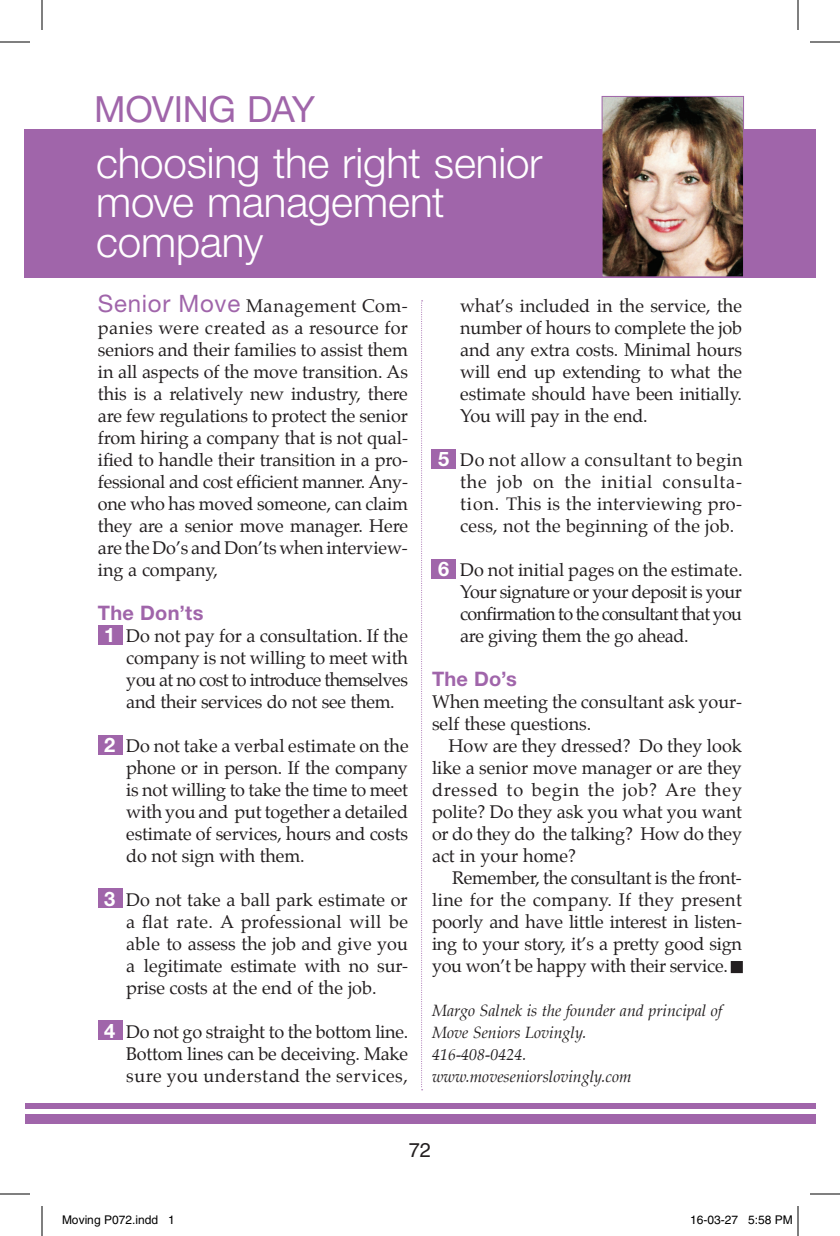
<style>
.page{position:relative;width:840px;height:1236px;background:#fff}
.page>*{position:absolute;margin:0;border:0;box-sizing:border-box;transform-origin:0 0}
.t1{font:300 42.2px/39.4px "Helvetica Neue LT Std";letter-spacing:-.005em;color:#fff}
.t2{font:36.2px "Helvetica Neue LT Std";letter-spacing:-.01em;color:#a065aa}
.t3{font:700 20px "Helvetica Neue LT Std";letter-spacing:.015em;color:#a065aa}
.t4{font:20px "Helvetica";color:#231f20}
.t5{font:18px/22px "Palatino";letter-spacing:-.01em;color:#231f20;text-align:justify}
.t6{font:italic 16px/22px "Palatino";color:#231f20}
.t7{font:12px "Helvetica";color:#000}
.s1{font-family:"Helvetica Neue LT Std";font-size:24px;color:#a065aa}
.s2{font-family:"Helvetica Neue LT Std";font-weight:700;font-size:20px;color:#fff}
</style>
<div class="page">
<div style="left:98px;top:1021px;width:25px;height:19px;background:#a065aa"></div>
<div style="left:98px;top:889px;width:25px;height:19px;background:#a065aa"></div>
<div style="left:98px;top:626px;width:25px;height:19px;background:#a065aa"></div>
<div style="left:98px;top:736px;width:25px;height:19px;background:#a065aa"></div>
<div style="left:431px;top:449px;width:25px;height:20px;background:#a065aa"></div>
<div style="left:431px;top:560px;width:25px;height:19px;background:#a065aa"></div>
<div style="left:24px;top:129px;width:792px;height:148px;background:#a065aa"></div>
<div style="left:26px;top:1114px;width:790px;height:10px;background:#a065aa"></div>
<div style="left:26px;top:1104px;width:790px;height:5px;background:#a065aa"></div>
<img style="left:604px;top:98px;width:138px;height:177px">
<div style="left:602px;top:96px;width:142px;height:181px;border:1px solid #a065aa"></div>
<div style="left:731px;top:961px;width:12px;height:12px;border:4px solid #231f20"></div>
<svg style="left:421px;top:301px;width:2px;height:789px"></svg>
<hr style="left:0;top:42px;width:30px;height:1px;background:#000">
<hr style="left:810px;top:42px;width:30px;height:1px;background:#000">
<hr style="left:0;top:1194px;width:30px;height:1px;background:#000">
<hr style="left:810px;top:1194px;width:30px;height:1px;background:#000">
<hr style="left:42px;top:0;width:1px;height:30px;background:#000">
<hr style="left:42px;top:1206px;width:1px;height:30px;background:#000">
<hr style="left:798px;top:0;width:1px;height:30px;background:#000">
<hr style="left:798px;top:1206px;width:1px;height:30px;background:#000">
<div style="left:113px;top:1216px;width:5px;height:8px;border:1px solid #fff;border-radius:50%"></div>
<div style="left:112px;top:1215px;width:7px;height:10px;border:1px solid #fff;border-radius:50%"></div>
<p class="t2" style="left:94px;top:87px;width:223px">MOVING DAY</p>
<p class="t1" style="left:96px;top:142px;width:448px">choosing the right senior move management company</p>
<p class="t5" style="left:98px;top:295px;width:312px"><span class="s1">Senior Move</span> Management Com&shy;panies were created as a resource for seniors and their families to assist them in all aspects of the move transition. As this is a relatively new industry, there are few regulations to protect the senior from hiring a company that is not qual&shy;ified to handle their transition in a pro&shy;fessional and cost efficient manner. Any&shy;one who has moved someone, can claim they are a senior move manager. Here are the Do’s and Don’ts when interview&shy;ing a company,</p>
<p class="t3" style="left:98px;top:601px;width:107px">The Don’ts</p>
<p class="t5" style="left:126px;top:625px;width:284px;text-indent:-22px"><span class="s2">1</span> Do not pay for a consultation. If the company is not willing to meet with you at no cost to introduce themselves and their services do not see them.</p>
<p class="t5" style="left:126px;top:735px;width:284px;text-indent:-22px"><span class="s2">2</span> Do not take a verbal estimate on the phone or in person. If the company is not willing to take the time to meet with you and put together a detailed estimate of services, hours and costs do not sign with them.</p>
<p class="t5" style="left:126px;top:889px;width:283px;text-indent:-22px"><span class="s2">3</span> Do not take a ball park estimate or a flat rate. A professional will be able to assess the job and give you a legitimate estimate with no sur&shy;prise costs at the end of the job.</p>
<p class="t5" style="left:126px;top:1021px;width:284px;text-indent:-22px"><span class="s2">4</span> Do not go straight to the bottom line.<br>Bottom lines can be deceiving. Make sure you understand the services,</p>
<p class="t5" style="left:460px;top:295px;width:283px">what’s included in the service, the number of hours to complete the job and any extra costs. Minimal hours will end up extending to what the estimate should have been initially.<br>You will pay in the end.</p>
<p class="t5" style="left:460px;top:449px;width:284px;text-indent:-22px"><span class="s2">5</span> Do not allow a consultant to begin the job on the initial consulta&shy;tion. This is the interviewing pro&shy;cess, not the beginning of the job.</p>
<p class="t5" style="left:460px;top:559px;width:284px;text-indent:-22px"><span class="s2">6</span> Do not initial pages on the estimate.<br>Your signature or your deposit is your confirmation to the consultant that you are giving them the go ahead.</p>
<p class="t3" style="left:432px;top:667px;width:87px">The Do’s</p>
<p class="t5" style="left:432px;top:691px;width:312px">When meeting the consultant ask your&shy;self these questions.</p>
<p class="t5" style="left:432px;top:735px;width:312px;text-indent:17px">How are they dressed? Do they look like a senior move manager or are they dressed to begin the job? Are they polite? Do they ask you what you want or do they do the talking? How do they act in your home?</p>
<p class="t5" style="left:432px;top:867px;width:312px;text-indent:20px">Remember, the consultant is the front&shy;line for the company. If they present poorly and have little interest in listen&shy;ing to your story, it’s a pretty good sign you won’t be happy with their service. ■</p>
<p class="t6" style="left:432px;top:1000px;width:292px">Margo Salnek is the founder and principal of<br>Move Seniors Lovingly.</p>
<p class="t6" style="left:432px;top:1044px;width:201px">416-408-0424. www.moveseniorslovingly.com</p>
<p class="t4" style="left:409px;top:1139px;width:24px">72</p>
<p class="t7" style="left:62px;top:1213px;width:114px">Moving P072.indd 1</p>
<p class="t7" style="left:690px;top:1213px;width:104px">16-03-27 5:58 PM</p>
</div>
